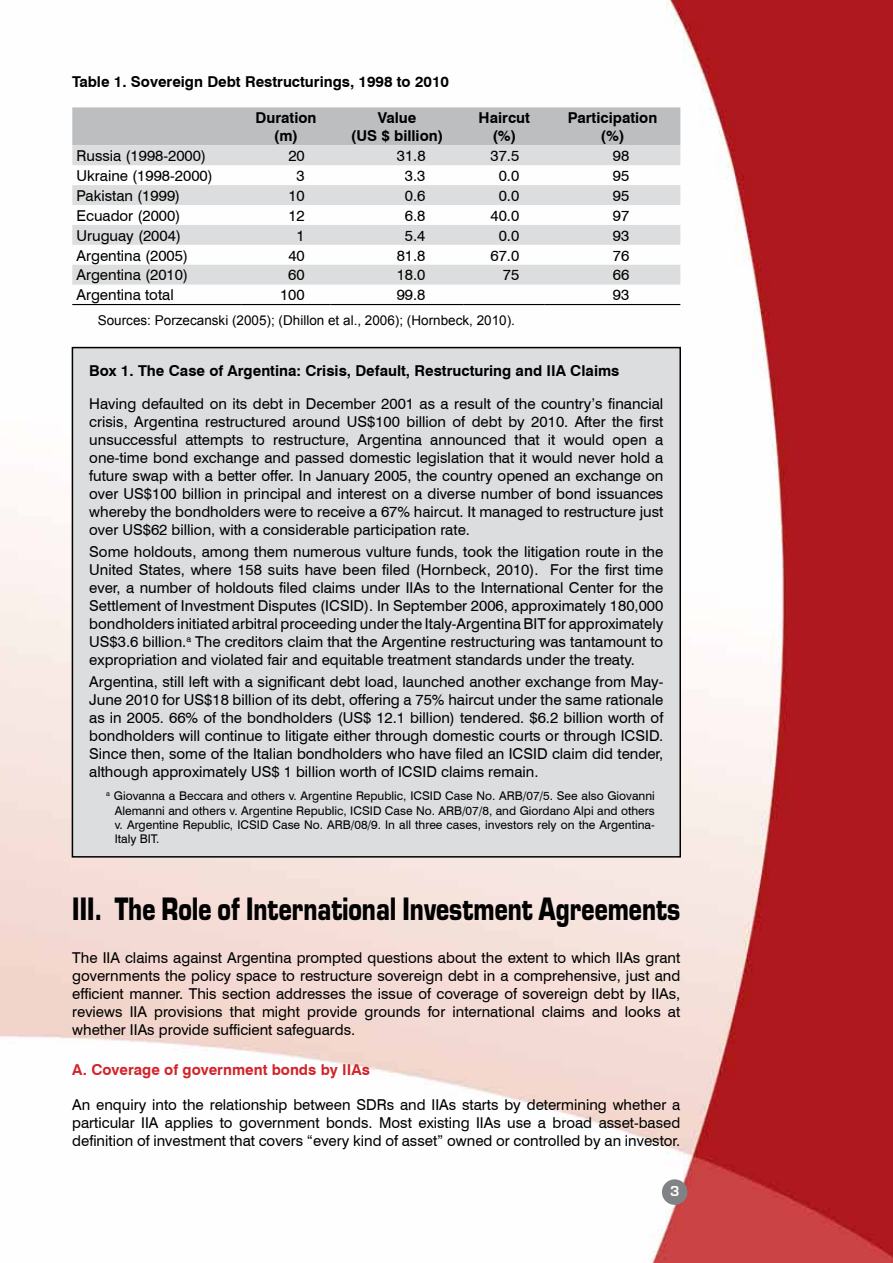
<style>
.page{position:relative;width:893px;height:1263px;background:#fff}
.page>*{position:absolute;margin:0;border:0;box-sizing:border-box;transform-origin:0 0}
.t1{font:700 30px "Eurostile LT Std";color:#000;scale:.76 1}
.t2{font:15px/18px "Swiss 721 BT";color:#000;text-align:justify}
.t3{font:700 15px/18px "Swiss 721 BT";color:#000;text-align:center}
.t4{font:700 15px "Swiss 721 BT";color:#d2232a}
.t5{font:700 15px "Eurostile";color:#fff}
.t6{font:13.5px "Arial";color:#000}
.t7{font:12px/14.4px "Swiss 721 BT";color:#000;text-align:justify}
</style>
<div class="page">
<img style="left:0;top:0;width:893px;height:1263px">
<div style="left:662px;top:1179px;width:25px;height:26px;background:#808285;border-radius:50%"></div>
<div style="left:72px;top:348px;width:608px;height:509px;background:#dcddde"></div>
<div style="left:72px;top:347px;width:609px;height:510px;border:2px solid #000"></div>
<div style="left:72px;top:107px;width:608px;height:38px;background:#bcbec0"></div>
<svg style="left:72px;top:145px;width:608px;height:140px;fill:#dcddde"></svg>
<hr style="left:72px;top:304px;width:170px;height:1px;background:#000">
<hr style="left:242px;top:304px;width:88px;height:1px;background:#000">
<hr style="left:330px;top:304px;width:134px;height:1px;background:#000">
<hr style="left:464px;top:304px;width:81px;height:1px;background:#000">
<hr style="left:545px;top:304px;width:135px;height:1px;background:#000">
<p class="t3" style="left:72px;top:72px;width:378px">Table 1. Sovereign Debt Restructurings, 1998 to 2010</p>
<p class="t3" style="left:256px;top:109px;width:62px">Duration (m)</p>
<p class="t3" style="left:351px;top:109px;width:94px">Value<br>(US $ billion)</p>
<p class="t3" style="left:479px;top:109px;width:53px">Haircut (%)</p>
<p class="t3" style="left:568px;top:109px;width:91px">Participation (%)</p>
<p class="t2" style="left:77px;top:146px;width:131px">Russia (1998-2000)</p>
<p class="t2" style="left:288px;top:146px;width:18px">20</p>
<p class="t2" style="left:397px;top:146px;width:30px">31.8</p>
<p class="t2" style="left:490px;top:146px;width:30px">37.5</p>
<p class="t2" style="left:613px;top:146px;width:18px">98</p>
<p class="t2" style="left:77px;top:166px;width:138px">Ukraine (1998-2000)</p>
<p class="t2" style="left:297px;top:166px;width:10px">3</p>
<p class="t2" style="left:405px;top:166px;width:22px">3.3</p>
<p class="t2" style="left:499px;top:166px;width:22px">0.0</p>
<p class="t2" style="left:613px;top:166px;width:18px">95</p>
<p class="t2" style="left:77px;top:186px;width:105px">Pakistan (1999)</p>
<p class="t2" style="left:288px;top:186px;width:18px">10</p>
<p class="t2" style="left:405px;top:186px;width:22px">0.6</p>
<p class="t2" style="left:499px;top:186px;width:22px">0.0</p>
<p class="t2" style="left:613px;top:186px;width:18px">95</p>
<p class="t2" style="left:77px;top:206px;width:105px">Ecuador (2000)</p>
<p class="t2" style="left:288px;top:206px;width:18px">12</p>
<p class="t2" style="left:405px;top:206px;width:22px">6.8</p>
<p class="t2" style="left:490px;top:206px;width:30px">40.0</p>
<p class="t2" style="left:613px;top:206px;width:18px">97</p>
<p class="t2" style="left:77px;top:226px;width:106px">Uruguay (2004)</p>
<p class="t2" style="left:297px;top:226px;width:10px">1</p>
<p class="t2" style="left:405px;top:226px;width:22px">5.4</p>
<p class="t2" style="left:499px;top:226px;width:22px">0.0</p>
<p class="t2" style="left:613px;top:226px;width:18px">93</p>
<p class="t2" style="left:77px;top:246px;width:113px">Argentina (2005)</p>
<p class="t2" style="left:288px;top:246px;width:18px">40</p>
<p class="t2" style="left:397px;top:246px;width:30px">81.8</p>
<p class="t2" style="left:490px;top:246px;width:30px">67.0</p>
<p class="t2" style="left:613px;top:246px;width:18px">76</p>
<p class="t2" style="left:77px;top:266px;width:113px">Argentina (2010)</p>
<p class="t2" style="left:288px;top:266px;width:18px">60</p>
<p class="t2" style="left:397px;top:266px;width:30px">18.0</p>
<p class="t2" style="left:503px;top:266px;width:18px">75</p>
<p class="t2" style="left:613px;top:266px;width:18px">66</p>
<p class="t2" style="left:77px;top:286px;width:99px">Argentina total</p>
<p class="t2" style="left:280px;top:286px;width:26px">100</p>
<p class="t2" style="left:397px;top:286px;width:30px">99.8</p>
<p class="t2" style="left:613px;top:286px;width:18px">93</p>
<p class="t6" style="left:98px;top:311px;width:419px">Sources: Porzecanski (2005); (Dhillon et al., 2006); (Hornbeck, 2010).</p>
<p class="t3" style="left:89px;top:361px;width:532px">Box 1. The Case of Argentina: Crisis, Default, Restructuring and IIA Claims</p>
<p class="t2" style="left:89px;top:394px;width:576px">Having defaulted on its debt in December 2001 as a result of the country’s financial crisis, Argentina restructured around US$100 billion of debt by 2010. After the first unsuccessful attempts to restructure, Argentina announced that it would open a one-time bond exchange and passed domestic legislation that it would never hold a future swap with a better offer. In January 2005, the country opened an exchange on over US$100 billion in principal and interest on a diverse number of bond issuances whereby the bondholders were to receive a 67% haircut. It managed to restructure just over US$62 billion, with a considerable participation rate.</p>
<p class="t2" style="left:89px;top:542px;width:576px">Some holdouts, among them numerous vulture funds, took the litigation route in the United States, where 158 suits have been filed (Hornbeck, 2010). For the first time ever, a number of holdouts filed claims under IIAs to the International Center for the Settlement of Investment Disputes (ICSID). In September 2006, approximately 180,000 bondholders initiated arbitral proceeding under the Italy-Argentina BIT for approximately US$3.6 billion.<sup>a</sup> The creditors claim that the Argentine restructuring was tantamount to expropriation and violated fair and equitable treatment standards under the treaty.</p>
<p class="t2" style="left:89px;top:673px;width:576px">Argentina, still left with a significant debt load, launched another exchange from May-June 2010 for US$18 billion of its debt, offering a 75% haircut under the same rationale as in 2005. 66% of the bondholders (US$ 12.1 billion) tendered. $6.2 billion worth of bondholders will continue to litigate either through domestic courts or through ICSID.<br>Since then, some of the Italian bondholders who have filed an ICSID claim did tender, although approximately US$ 1 billion worth of ICSID claims remain.</p>
<p class="t7" style="left:115px;top:789px;width:542px;text-indent:-8px"><sup>a</sup> Giovanna a Beccara and others v. Argentine Republic, ICSID Case No. ARB/07/5. See also Giovanni Alemanni and others v. Argentine Republic, ICSID Case No. ARB/07/8, and Giordano Alpi and others v. Argentine Republic, ICSID Case No. ARB/08/9. In all three cases, investors rely on the Argentina-Italy BIT.</p>
<h1 class="t1" style="left:72px;top:890px;width:802px">III. The Role of International Investment Agreements</h1>
<p class="t2" style="left:72px;top:949px;width:610px">The IIA claims against Argentina prompted questions about the extent to which IIAs grant governments the policy space to restructure sovereign debt in a comprehensive, just and efficient manner. This section addresses the issue of coverage of sovereign debt by IIAs, reviews IIA provisions that might provide grounds for international claims and looks at whether IIAs provide sufficient safeguards.</p>
<p class="t4" style="left:72px;top:1061px;width:299px">A. Coverage of government bonds by IIAs</p>
<p class="t2" style="left:72px;top:1096px;width:610px">An enquiry into the relationship between SDRs and IIAs starts by determining whether a particular IIA applies to government bonds. Most existing IIAs use a broad asset-based definition of investment that covers “every kind of asset” owned or controlled by an investor.</p>
<p class="t5" style="left:670px;top:1182px;width:11px">3</p>
</div>
